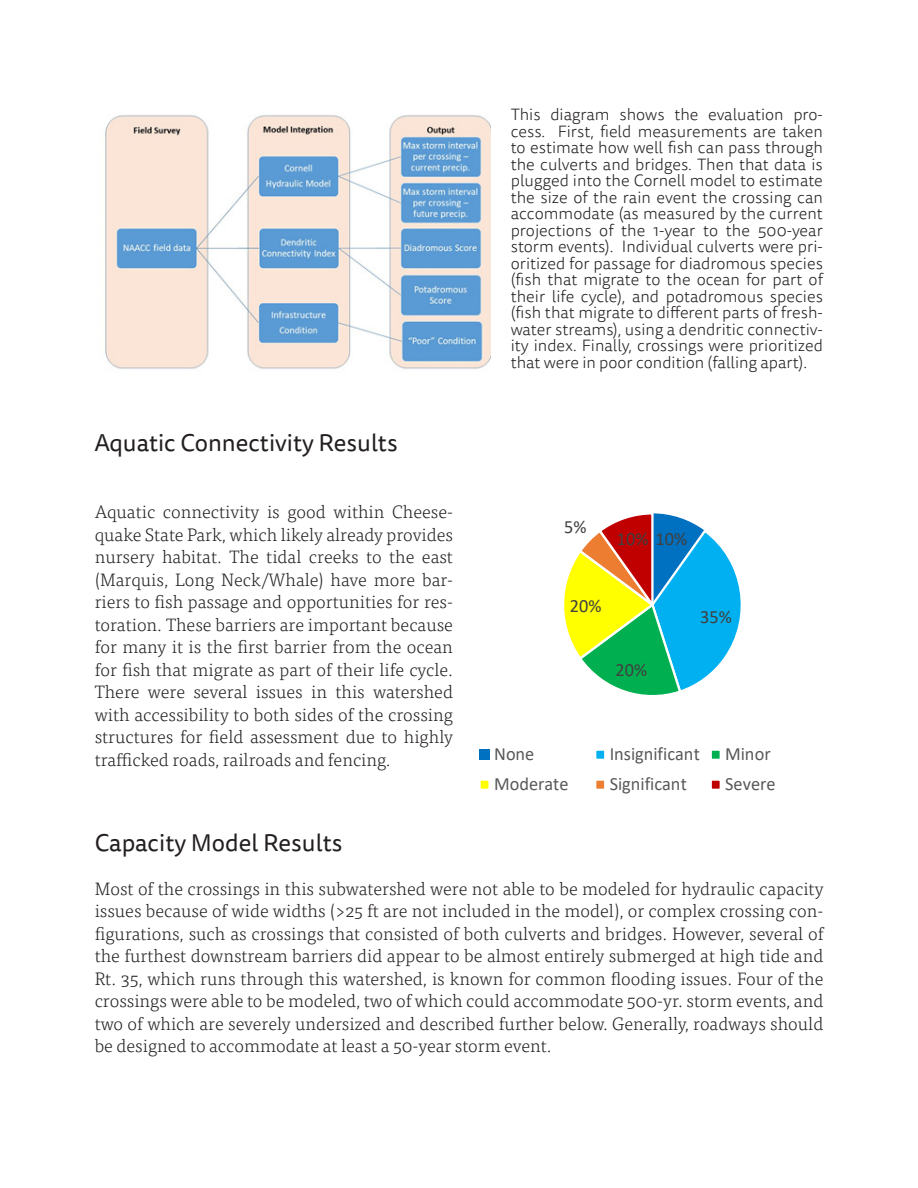
<style>
.page{position:relative;width:918px;height:1188px;background:#fff}
.page>*{position:absolute;margin:0;border:0;box-sizing:border-box;transform-origin:0 0}
.t1{font:24px "Tisa Sans Pro";color:#231f20}
.t2{font:18.75px "Calibri";color:#595959}
.t3{font:18.75px "Calibri";letter-spacing:.005em;color:#404040}
.t4{font:300 18px/22.5px "Tisa Pro";color:#231f20;text-align:justify}
.t5{font:300 16.5px/16.5px "Tisa Sans Pro";color:#231f20;text-align:justify}
</style>
<div class="page">
<svg style="left:479px;top:513px;width:262px;height:276px"></svg>
<img style="left:105px;top:115px;width:385px;height:254px">
<p class="t1" style="left:94px;top:427px;width:305px">Aquatic Connectivity Results</p>
<p class="t4" style="left:95px;top:500px;width:360px">Aquatic connectivity is good within Cheese&shy;quake State Park, which likely already provides nursery habitat. The tidal creeks to the east (Marquis, Long Neck/Whale) have more bar&shy;riers to fish passage and opportunities for res&shy;toration. These barriers are important because for many it is the first barrier from the ocean for fish that migrate as part of their life cycle.<br>There were several issues in this watershed with accessibility to both sides of the crossing structures for field assessment due to highly trafficked roads, railroads and fencing.</p>
<p class="t1" style="left:95px;top:826px;width:249px">Capacity Model Results</p>
<p class="t5" style="left:511px;top:107px;width:314px">This diagram shows the evaluation pro&shy;cess. First, field measurements are taken to estimate how well fish can pass through the culverts and bridges. Then that data is plugged into the Cornell model to estimate the size of the rain event the crossing can accommodate (as measured by the current projections of the 1-year to the 500-year storm events). Individual culverts were pri&shy;oritized for passage for diadromous species (fish that migrate to the ocean for part of their life cycle), and potadromous species (fish that migrate to different parts of fresh&shy;water streams), using a dendritic connectiv&shy;ity index. Finally, crossings were prioritized that were in poor condition (falling apart).</p>
<p class="t3" style="left:564px;top:514px;width:24px">5%</p>
<p class="t3" style="left:617px;top:526px;width:72px">10% 10%</p>
<p class="t3" style="left:570px;top:592px;width:33px">20%</p>
<p class="t3" style="left:616px;top:657px;width:33px">20%</p>
<p class="t3" style="left:700px;top:604px;width:33px">35%</p>
<p class="t2" style="left:494px;top:741px;width:42px">None</p>
<p class="t2" style="left:610px;top:741px;width:92px">Insignificant</p>
<p class="t2" style="left:725px;top:741px;width:47px">Minor</p>
<p class="t2" style="left:494px;top:771px;width:76px">Moderate</p>
<p class="t2" style="left:610px;top:771px;width:79px">Significant</p>
<p class="t2" style="left:725px;top:771px;width:52px">Severe</p>
<p class="t4" style="left:95px;top:876px;width:730px">Most of the crossings in this subwatershed were not able to be modeled for hydraulic capacity issues because of wide widths (&gt;25 ft are not included in the model), or complex crossing con&shy;figurations, such as crossings that consisted of both culverts and bridges. However, several of the furthest downstream barriers did appear to be almost entirely submerged at high tide and Rt. 35, which runs through this watershed, is known for common flooding issues. Four of the crossings were able to be modeled, two of which could accommodate 500-yr. storm events, and two of which are severely undersized and described further below. Generally, roadways should be designed to accommodate at least a 50-year storm event.</p>
</div>
